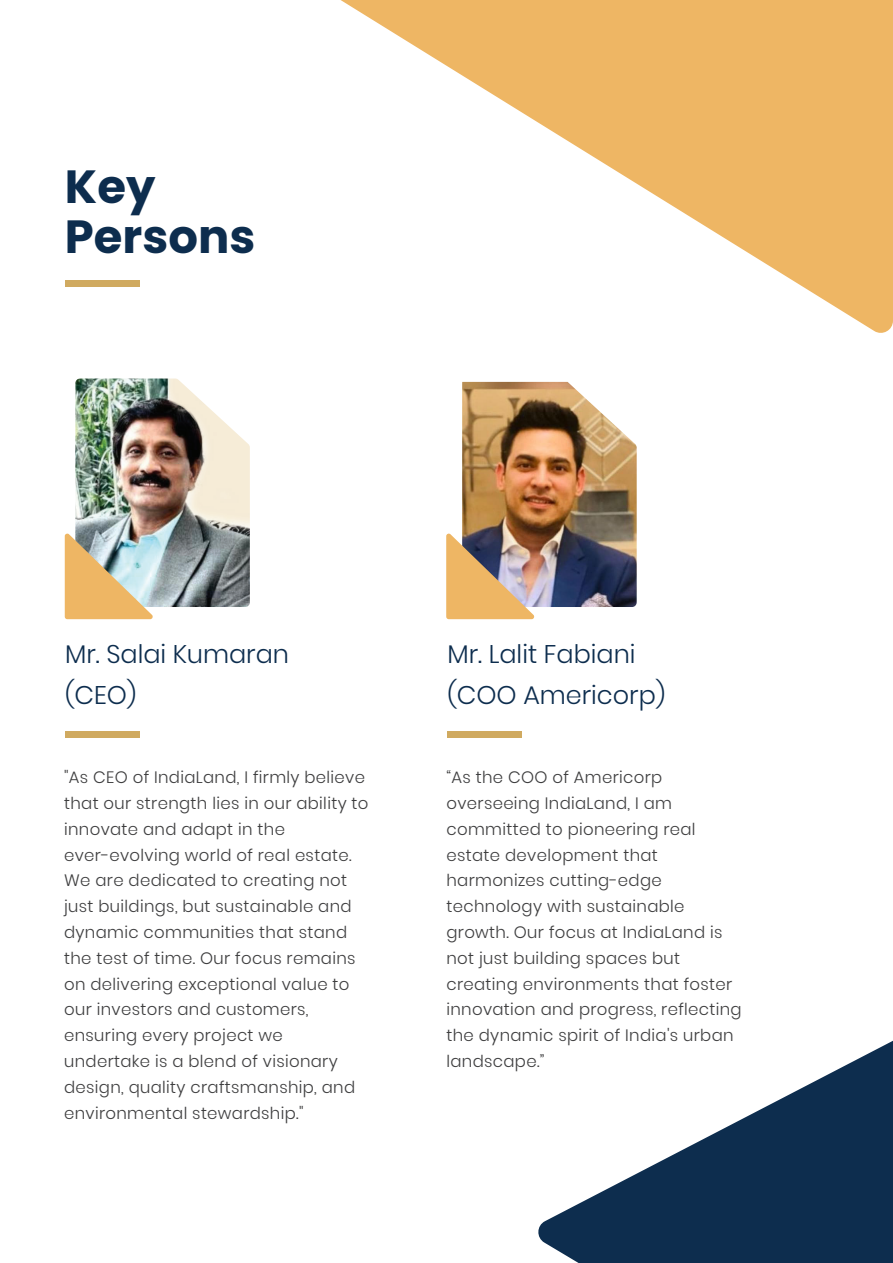
<style>
.page{position:relative;width:893px;height:1263px;background:#fff}
.page>*{position:absolute;margin:0;border:0;box-sizing:border-box;transform-origin:0 0}
.t1{font:700 46.5px/49.8px "Poppins";color:#0d2d4e}
.t2{font:300 25.5px/40.2px "Poppins";color:#0d2d4e}
.t3{font:300 16.5px/25.8px "Poppins";letter-spacing:.02em;color:#3e3e3f}
</style>
<div class="page">
<img style="left:75px;top:378px;width:175px;height:229px">
<div style="left:65px;top:731px;width:74px;height:7px;background:#d0aa60"></div>
<svg style="left:538px;top:1041px;width:355px;height:222px;fill:#0d2d4e"></svg>
<svg style="left:341px;top:0;width:552px;height:333px;fill:#eeb664"></svg>
<img style="left:65px;top:533px;width:89px;height:86px">
<img style="left:462px;top:382px;width:175px;height:225px">
<div style="left:447px;top:731px;width:74px;height:7px;background:#d0aa60"></div>
<img style="left:446px;top:533px;width:89px;height:86px">
<div style="left:65px;top:280px;width:74px;height:7px;background:#d0aa60"></div>
<h1 class="t1" style="left:65px;top:163px;width:192px">Key<br>Persons</h1>
<h2 class="t2" style="left:65px;top:634px;width:226px">Mr. Salai Kumaran (CEO)</h2>
<p class="t3" style="left:64px;top:764px;width:306px">"As CEO of IndiaLand, I firmly believe that our strength lies in our ability to innovate and adapt in the ever-evolving world of real estate.<br>We are dedicated to creating not just buildings, but sustainable and dynamic communities that stand the test of time. Our focus remains on delivering exceptional value to our investors and customers, ensuring every project we undertake is a blend of visionary design, quality craftsmanship, and environmental stewardship."</p>
<h2 class="t2" style="left:447px;top:634px;width:220px">Mr. Lalit Fabiani (COO Americorp)</h2>
<p class="t3" style="left:446px;top:764px;width:297px">“As the COO of Americorp overseeing IndiaLand, I am committed to pioneering real estate development that harmonizes cutting-edge technology with sustainable growth. Our focus at IndiaLand is not just building spaces but creating environments that foster innovation and progress, reflecting the dynamic spirit of India's urban landscape.”</p>
</div>
